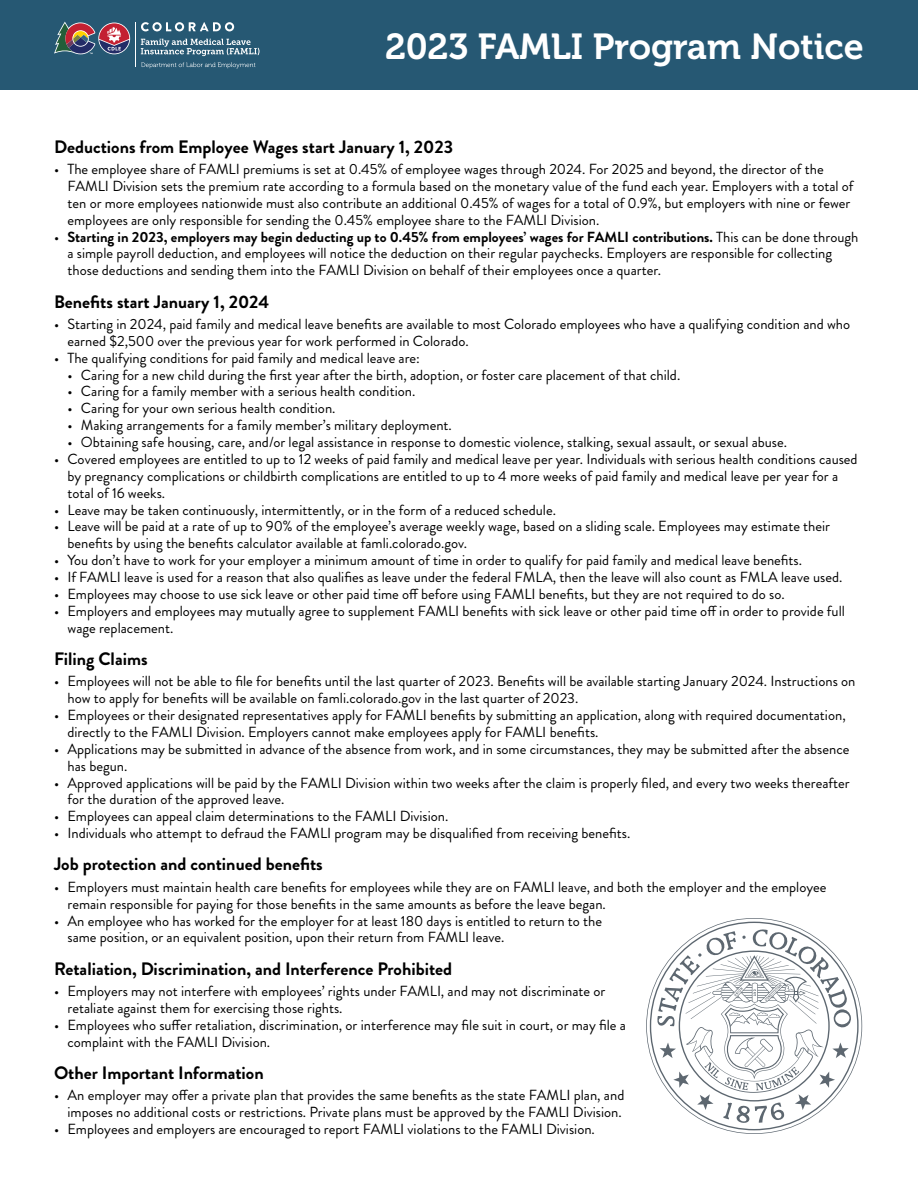
<style>
.page{position:relative;width:918px;height:1188px;background:#fff}
.page>*{position:absolute;margin:0;border:0;box-sizing:border-box;transform-origin:0 0}
.Paragraph__p{font:36px "Museo 700";color:#fff}
.Heading_1__h1{font:700 18px "Brandon Grotesque";color:#000}
.Paragraph__p-2{font:14.7px/16.8px "Brandon Grotesque";color:#000}
.s1{font-weight:700}
</style>
<div class="page">
<svg style="left:646px;top:918px;width:216px;height:216px"></svg>
<svg style="left:650px;top:922px;width:209px;height:208px"></svg>
<div style="left:0;top:0;width:918px;height:90px;background:#265873"></div>
<svg style="left:141px;top:39px;width:119px;height:17px"></svg>
<svg style="left:141px;top:22px;width:93px;height:9px"></svg>
<hr style="left:135px;top:22px;width:1px;height:45px;background:#fff">
<svg style="left:141px;top:62px;width:114px;height:6px"></svg>
<svg style="left:54px;top:22px;width:75px;height:32px"></svg>
<p class="Paragraph__p" style="left:385px;top:26px;width:480px">2023 FAMLI Program Notice</p>
<p class="Heading_1__h1" style="left:54px;top:134px;width:401px">Deductions from Employee Wages start January 1, 2023</p>
<p class="Paragraph__p-2" style="left:68px;top:161px;width:788px;text-indent:-14px">• The employee share of FAMLI premiums is set at 0.45% of employee wages through 2024. For 2025 and beyond, the director of the FAMLI Division sets the premium rate according to a formula based on the monetary value of the fund each year. Employers with a total of ten or more employees nationwide must also contribute an additional 0.45% of wages for a total of 0.9%, but employers with nine or fewer employees are only responsible for sending the 0.45% employee share to the FAMLI Division.</p>
<p class="Paragraph__p-2" style="left:68px;top:228px;width:792px;text-indent:-14px">• <span class="s1">Starting in 2023, employers may begin deducting up to 0.45% from employees’ wages for FAMLI contributions.</span> This can be done through a simple payroll deduction, and employees will notice the deduction on their regular paychecks. Employers are responsible for collecting those deductions and sending them into the FAMLI Division on behalf of their employees once a quarter.</p>
<p class="Heading_1__h1" style="left:54px;top:289px;width:217px">Benefits start January 1, 2024</p>
<p class="Paragraph__p-2" style="left:68px;top:316px;width:784px;text-indent:-14px">• Starting in 2024, paid family and medical leave benefits are available to most Colorado employees who have a qualifying condition and who earned $2,500 over the previous year for work performed in Colorado.</p>
<p class="Paragraph__p-2" style="left:54px;top:349px;width:368px">• The qualifying conditions for paid family and medical leave are:</p>
<p class="Paragraph__p-2" style="left:67px;top:366px;width:614px">• Caring for a new child during the first year after the birth, adoption, or foster care placement of that child.</p>
<p class="Paragraph__p-2" style="left:67px;top:383px;width:349px">• Caring for a family member with a serious health condition.</p>
<p class="Paragraph__p-2" style="left:67px;top:400px;width:270px">• Caring for your own serious health condition.</p>
<p class="Paragraph__p-2" style="left:67px;top:417px;width:386px">• Making arrangements for a family member’s military deployment.</p>
<p class="Paragraph__p-2" style="left:67px;top:434px;width:721px">• Obtaining safe housing, care, and/or legal assistance in response to domestic violence, stalking, sexual assault, or sexual abuse.</p>
<p class="Paragraph__p-2" style="left:68px;top:451px;width:792px;text-indent:-14px">• Covered employees are entitled to up to 12 weeks of paid family and medical leave per year. Individuals with serious health conditions caused by pregnancy complications or childbirth complications are entitled to up to 4 more weeks of paid family and medical leave per year for a total of 16 weeks.</p>
<p class="Paragraph__p-2" style="left:54px;top:501px;width:504px">• Leave may be taken continuously, intermittently, or in the form of a reduced schedule.</p>
<p class="Paragraph__p-2" style="left:68px;top:518px;width:764px;text-indent:-14px">• Leave will be paid at a rate of up to 90% of the employee’s average weekly wage, based on a sliding scale. Employees may estimate their benefits by using the benefits calculator available at famli.colorado.gov.</p>
<p class="Paragraph__p-2" style="left:54px;top:552px;width:750px">• You don’t have to work for your employer a minimum amount of time in order to qualify for paid family and medical leave benefits.</p>
<p class="Paragraph__p-2" style="left:54px;top:569px;width:790px">• If FAMLI leave is used for a reason that also qualifies as leave under the federal FMLA, then the leave will also count as FMLA leave used.</p>
<p class="Paragraph__p-2" style="left:54px;top:586px;width:732px">• Employees may choose to use sick leave or other paid time off before using FAMLI benefits, but they are not required to do so.</p>
<p class="Paragraph__p-2" style="left:68px;top:603px;width:779px;text-indent:-14px">• Employers and employees may mutually agree to supplement FAMLI benefits with sick leave or other paid time off in order to provide full wage replacement.</p>
<p class="Heading_1__h1" style="left:54px;top:646px;width:95px">Filing Claims</p>
<p class="Paragraph__p-2" style="left:68px;top:673px;width:789px;text-indent:-14px">• Employees will not be able to file for benefits until the last quarter of 2023. Benefits will be available starting January 2024. Instructions on how to apply for benefits will be available on famli.colorado.gov in the last quarter of 2023.</p>
<p class="Paragraph__p-2" style="left:68px;top:707px;width:780px;text-indent:-14px">• Employees or their designated representatives apply for FAMLI benefits by submitting an application, along with required documentation, directly to the FAMLI Division. Employers cannot make employees apply for FAMLI benefits.</p>
<p class="Paragraph__p-2" style="left:68px;top:741px;width:784px;text-indent:-14px">• Applications may be submitted in advance of the absence from work, and in some circumstances, they may be submitted after the absence has begun.</p>
<p class="Paragraph__p-2" style="left:68px;top:774px;width:784px;text-indent:-14px">• Approved applications will be paid by the FAMLI Division within two weeks after the claim is properly filed, and every two weeks thereafter for the duration of the approved leave.</p>
<p class="Paragraph__p-2" style="left:54px;top:808px;width:396px">• Employees can appeal claim determinations to the FAMLI Division.</p>
<p class="Paragraph__p-2" style="left:54px;top:825px;width:578px">• Individuals who attempt to defraud the FAMLI program may be disqualified from receiving benefits.</p>
<p class="Heading_1__h1" style="left:54px;top:852px;width:270px">Job protection and continued benefits</p>
<p class="Paragraph__p-2" style="left:68px;top:879px;width:761px;text-indent:-14px">• Employers must maintain health care benefits for employees while they are on FAMLI leave, and both the employer and the employee remain responsible for paying for those benefits in the same amounts as before the leave began.</p>
<p class="Paragraph__p-2" style="left:68px;top:912px;width:536px;text-indent:-14px">• An employee who has worked for the employer for at least 180 days is entitled to return to the same position, or an equivalent position, upon their return from FAMLI leave.</p>
<p class="Heading_1__h1" style="left:54px;top:956px;width:400px">Retaliation, Discrimination, and Interference Prohibited</p>
<p class="Paragraph__p-2" style="left:68px;top:983px;width:539px;text-indent:-14px">• Employers may not interfere with employees’ rights under FAMLI, and may not discriminate or retaliate against them for exercising those rights.</p>
<p class="Paragraph__p-2" style="left:68px;top:1017px;width:560px;text-indent:-14px">• Employees who suffer retaliation, discrimination, or interference may file suit in court, or may file a complaint with the FAMLI Division.</p>
<p class="Heading_1__h1" style="left:54px;top:1060px;width:211px">Other Important Information</p>
<p class="Paragraph__p-2" style="left:54px;top:1087px;width:572px;text-align:right">• An employer may offer a private plan that provides the same benefits as the state FAMLI plan, and imposes no additional costs or restrictions. Private plans must be approved by the FAMLI Division.</p>
<p class="Paragraph__p-2" style="left:54px;top:1121px;width:542px">• Employees and employers are encouraged to report FAMLI violations to the FAMLI Division.</p>
</div>
